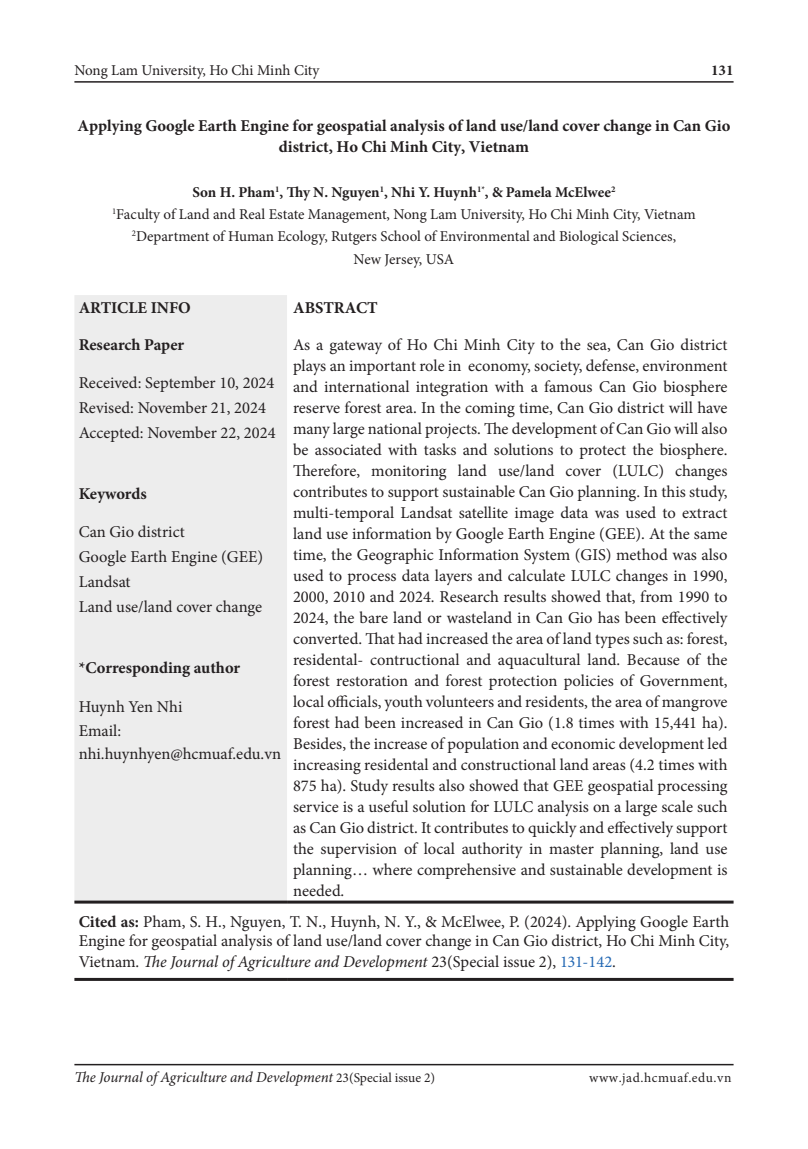
<style>
.page{position:relative;width:808px;height:1149px;background:#fff}
.page>*{position:absolute;margin:0;border:0;box-sizing:border-box;transform-origin:0 0}
.BODY_0-0{font:16.5px/21px "Minion Pro";color:#231f20;text-align:justify}
.TỰA{font:700 16.5px/21px "Minion Pro";color:#231f20;text-align:center}
.BODY{font:16.5px "Minion Pro";color:#231f20}
.TGIA_1{font:15px "Minion Pro";color:#231f20}
.TÁC_GIẢ{font:700 15px "Minion Pro";color:#231f20}
.t1{font:italic 15px "Minion Pro";letter-spacing:-.01em;color:#231f20}
.t2{font:13.5px "Minion Pro";letter-spacing:.04em;color:#231f20}
.s1{font-weight:700}
.s2{font-style:italic}
.s3{color:#2569b4}
.s4{font-style:normal;font-size:13.5px}
</style>
<div class="page">
<hr style="left:74px;top:81px;width:659px;height:2px;background:#231f20">
<hr style="left:74px;top:1063px;width:659px;height:1px;background:#231f20">
<div style="left:74px;top:295px;width:213px;height:605px;background:#ededed"></div>
<hr style="left:74px;top:900px;width:213px;height:3px;background:#231f20">
<hr style="left:287px;top:900px;width:446px;height:3px;background:#231f20">
<hr style="left:74px;top:977px;width:213px;height:3px;background:#231f20">
<hr style="left:287px;top:977px;width:446px;height:3px;background:#231f20">
<p class="TGIA_1" style="left:74px;top:60px;width:246px">Nong Lam University, Ho Chi Minh City</p>
<p class="TÁC_GIẢ" style="left:711px;top:59px;width:24px">131</p>
<p class="TỰA" style="left:78px;top:115px;width:654px">Applying Google Earth Engine for geospatial analysis of land use/land cover change in Can Gio district, Ho Chi Minh City, Vietnam</p>
<p class="TÁC_GIẢ" style="left:192px;top:181px;width:424px">Son H. Pham<sup>1</sup>, Thy N. Nguyen<sup>1</sup>, Nhi Y. Huynh<sup>1*</sup>, &amp; Pamela McElwee<sup>2</sup></p>
<p class="TGIA_1" style="left:112px;top:204px;width:585px"><sup>1</sup>Faculty of Land and Real Estate Management, Nong Lam University, Ho Chi Minh City, Vietnam</p>
<p class="TGIA_1" style="left:132px;top:226px;width:546px"><sup>2</sup>Department of Human Ecology, Rutgers School of Environmental and Biological Sciences,</p>
<p class="TGIA_1" style="left:354px;top:248px;width:102px">New Jersey, USA</p>
<p class="TỰA" style="left:79px;top:297px;width:114px">ARTICLE INFO</p>
<p class="TỰA" style="left:293px;top:297px;width:86px">ABSTRACT</p>
<p class="TỰA" style="left:79px;top:333px;width:107px">Research Paper</p>
<p class="BODY_0-0" style="left:79px;top:372px;width:197px">Received: September 10, 2024</p>
<p class="BODY_0-0" style="left:79px;top:397px;width:189px">Revised: November 21, 2024</p>
<p class="BODY_0-0" style="left:79px;top:422px;width:198px">Accepted: November 22, 2024</p>
<p class="BODY_0-0" style="left:293px;top:334px;width:436px">As a gateway of Ho Chi Minh City to the sea, Can Gio district plays an important role in economy, society, defense, environment and international integration with a famous Can Gio biosphere reserve forest area. In the coming time, Can Gio district will have many large national projects. The development of Can Gio will also be associated with tasks and solutions to protect the biosphere.<br>Therefore, monitoring land use/land cover (LULC) changes contributes to support sustainable Can Gio planning. In this study, multi-temporal Landsat satellite image data was used to extract land use information by Google Earth Engine (GEE). At the same time, the Geographic Information System (GIS) method was also used to process data layers and calculate LULC changes in 1990, 2000, 2010 and 2024. Research results showed that, from 1990 to 2024, the bare land or wasteland in Can Gio has been effectively converted. That had increased the area of land types such as: forest, residental- contructional and aquacultural land. Because of the forest restoration and forest protection policies of Government, local officials, youth volunteers and residents, the area of mangrove forest had been increased in Can Gio (1.8 times with 15,441 ha).<br>Besides, the increase of population and economic development led increasing residental and constructional land areas (4.2 times with 875 ha). Study results also showed that GEE geospatial processing service is a useful solution for LULC analysis on a large scale such as Can Gio district. It contributes to quickly and effectively support the supervision of local authority in master planning, land use planning… where comprehensive and sustainable development is needed.</p>
<p class="BODY_0-0" style="left:79px;top:911px;width:652px;line-height:19.8px"><span class="s1">Cited as:</span> Pham, S. H., Nguyen, T. N., Huynh, N. Y., &amp; McElwee, P. (2024). Applying Google Earth Engine for geospatial analysis of land use/land cover change in Can Gio district, Ho Chi Minh City, Vietnam. <span class="s2">The Journal of Agriculture and Development</span> 23(Special issue 2), <span class="s3">131-142</span>.</p>
<p class="TỰA" style="left:79px;top:482px;width:70px">Keywords</p>
<p class="BODY" style="left:79px;top:520px;width:108px">Can Gio district</p>
<p class="BODY" style="left:79px;top:545px;width:186px">Google Earth Engine (GEE)</p>
<p class="BODY" style="left:79px;top:570px;width:53px">Landsat</p>
<p class="BODY" style="left:79px;top:596px;width:185px">Land use/land cover change</p>
<p class="TỰA" style="left:79px;top:656px;width:163px">*Corresponding author</p>
<p class="BODY_0-0" style="left:79px;top:696px;width:105px">Huynh Yen Nhi</p>
<p class="BODY_0-0" style="left:79px;top:719px;width:204px;line-height:22.5px">Email: nhi.huynhyen@hcmuaf.edu.vn</p>
<p class="t1" style="left:74px;top:1066px;width:362px">The Journal of Agriculture and Development <span class="s4">23(Special issue 2)</span></p>
<p class="t2" style="left:589px;top:1067px;width:144px">www.jad.hcmuaf.edu.vn</p>
</div>
